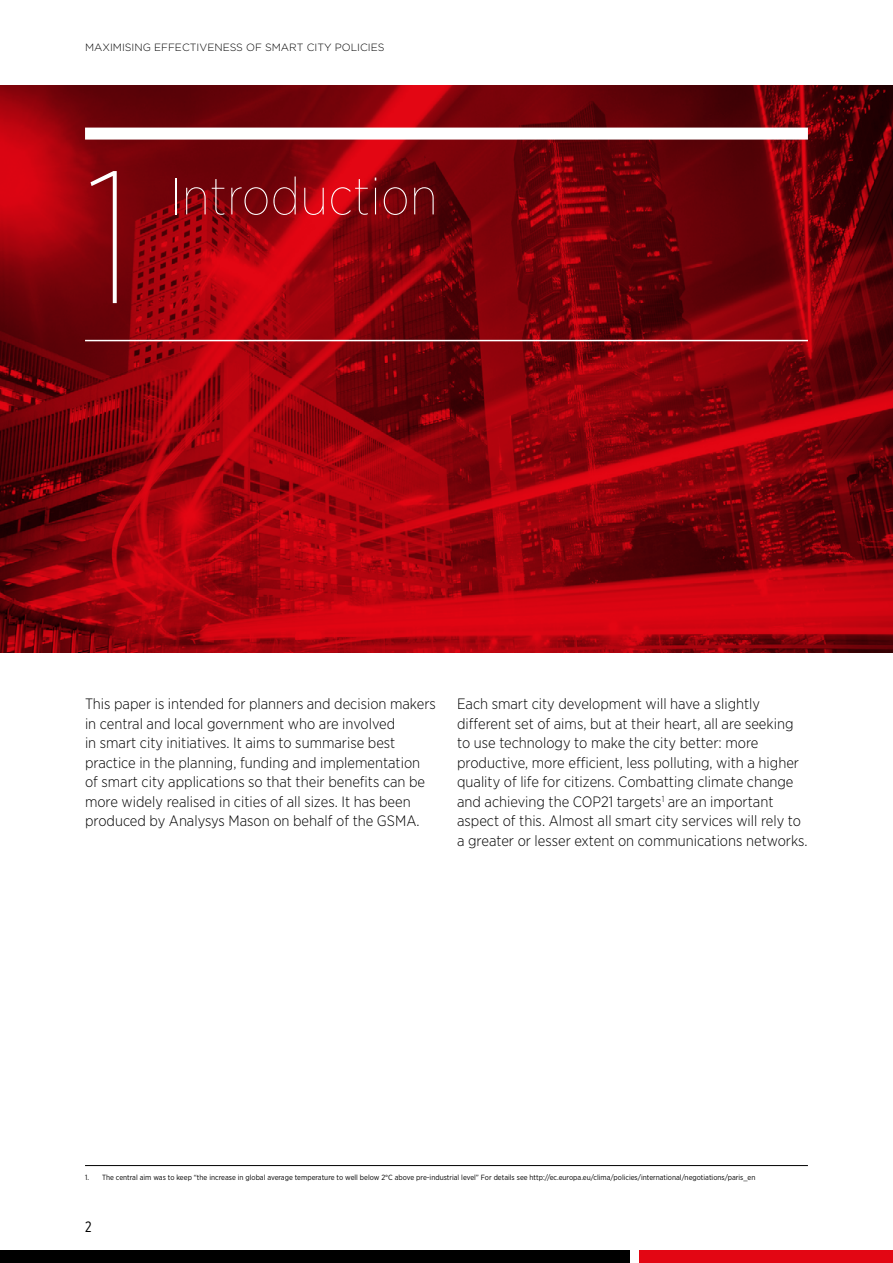
<style>
.page{position:relative;width:893px;height:1263px;background:#fff}
.page>*{position:absolute;margin:0;border:0;box-sizing:border-box;transform-origin:0 0}
.t1{font:100 187.5px "Gotham Narrow";color:#fff}
.t2{font:100 52.5px "Gotham Narrow";letter-spacing:.01em;color:#fff}
.t3{font:300 15px/19.5px "Gotham Narrow";color:#000}
.t4{font:15px "Gotham X Narrow";color:#000}
.t5{font:300 10.5px "Gotham";color:#000}
.t6{font:7.5px "Gotham Narrow";color:#000}
</style>
<div class="page">
<img style="left:0;top:85px;width:893px;height:568px">
<div style="left:85px;top:128px;width:723px;height:12px;background:#fff"></div>
<div style="left:0;top:1250px;width:629px;height:13px;background:#000"></div>
<div style="left:639px;top:1250px;width:254px;height:13px;background:#e30613"></div>
<hr style="left:85px;top:340px;width:723px;height:1px;background:#fff">
<hr style="left:85px;top:1165px;width:723px;height:1px;background:#000">
<p class="t5" style="left:85px;top:41px;width:301px">MAXIMISING EFFECTIVENESS OF SMART CITY POLICIES</p>
<p class="t1" style="left:85px;top:125px;width:53px">1</p>
<p class="t2" style="left:170px;top:165px;width:269px">Introduction</p>
<p class="t3" style="left:85px;top:694px;width:352px">This paper is intended for planners and decision makers in central and local government who are involved<br>in smart city initiatives. It aims to summarise best practice in the planning, funding and implementation of smart city applications so that their benefits can be more widely realised in cities of all sizes. It has been produced by Analysys Mason on behalf of the GSMA.</p>
<p class="t3" style="left:457px;top:694px;width:352px">Each smart city development will have a slightly different set of aims, but at their heart, all are seeking to use technology to make the city better: more productive, more efficient, less polluting, with a higher quality of life for citizens. Combatting climate change and achieving the COP21 targets<sup>1</sup> are an important aspect of this. Almost all smart city services will rely to a greater or lesser extent on communications networks.</p>
<p class="t6" style="left:85px;top:1173px;width:672px">1. The central aim was to keep “the increase in global average temperature to well below 2°C above pre-industrial level” For details see http://ec.europa.eu/clima/policies/international/negotiations/paris_en</p>
<p class="t4" style="left:85px;top:1218px;width:8px">2</p>
</div>
